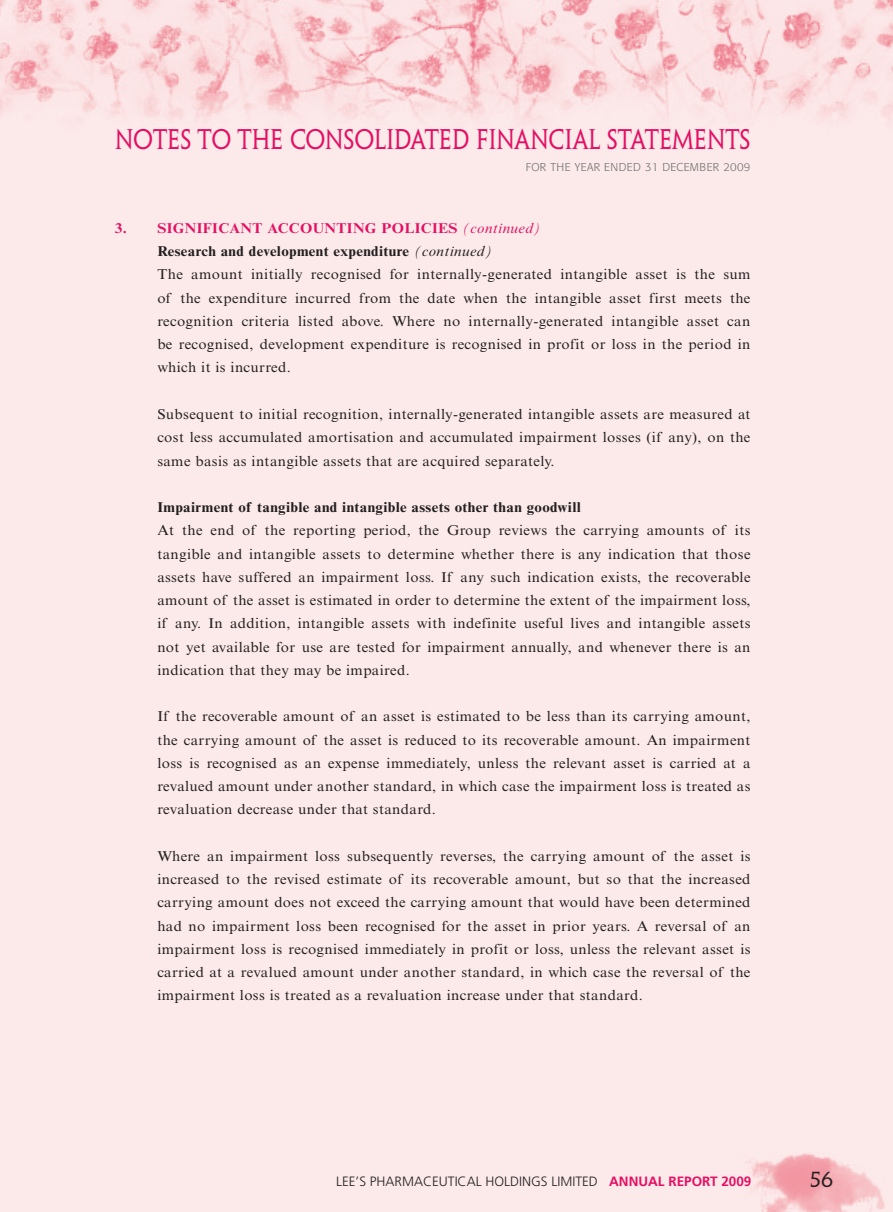
<style>
.page{position:relative;width:893px;height:1212px;background:#fceaea}
.page>*{position:absolute;margin:0;border:0;box-sizing:border-box;transform-origin:0 0}
.t1{font:25.5px "Penumbra Serif Std";color:#e50f63;scale:.87 1}
.t2{font:19.5px "Penumbra Serif Std";color:#231f20}
.t3{font:14.25px/23.2px "Times New Roman MT Std";letter-spacing:.025em;color:#231f20;text-align:justify;scale:1.05 1}
.t4{font:700 14.25px "Times New Roman MT Std";letter-spacing:.025em;color:#231f20;scale:1.05 1}
.t5{font:300 13.5px "Frutiger LT Std";color:#231f20}
.t6{font:300 11.25px "Formata";letter-spacing:.03em;color:#6c6d70}
.s1{font-weight:700;color:#e50f63}
.s2{font-style:italic;color:#e50f63}
.s3{font-weight:700}
.s4{font-style:italic}
</style>
<div class="page">
<h1 class="t1" style="left:115px;top:125px;width:732px">NOTES TO THE CONSOLIDATED FINANCIAL STATEMENTS</h1>
<p class="t6" style="left:526px;top:163px;width:226px">FOR THE YEAR ENDED 31 DECEMBER 2009</p>
<p class="t3" style="left:157px;top:218px;width:566px;text-align:left;text-indent:-43px"><span class="s1">3. SIGNIFICANT ACCOUNTING POLICIES</span> <span class="s2">(continued)<br></span><span class="s3">Research and development expenditure</span> <span class="s4">(continued)<br></span>The amount initially recognised for internally-generated intangible asset is the sum of the expenditure incurred from the date when the intangible asset first meets the recognition criteria listed above. Where no internally-generated intangible asset can be recognised, development expenditure is recognised in profit or loss in the period in which it is incurred.</p>
<p class="t3" style="left:157px;top:404px;width:566px">Subsequent to initial recognition, internally-generated intangible assets are measured at cost less accumulated amortisation and accumulated impairment losses (if any), on the same basis as intangible assets that are acquired separately.</p>
<p class="t4" style="left:157px;top:499px;width:405px">Impairment of tangible and intangible assets other than goodwill</p>
<p class="t3" style="left:157px;top:520px;width:566px">At the end of the reporting period, the Group reviews the carrying amounts of its tangible and intangible assets to determine whether there is any indication that those assets have suffered an impairment loss. If any such indication exists, the recoverable amount of the asset is estimated in order to determine the extent of the impairment loss, if any. In addition, intangible assets with indefinite useful lives and intangible assets not yet available for use are tested for impairment annually, and whenever there is an indication that they may be impaired.</p>
<p class="t3" style="left:157px;top:706px;width:566px">If the recoverable amount of an asset is estimated to be less than its carrying amount, the carrying amount of the asset is reduced to its recoverable amount. An impairment loss is recognised as an expense immediately, unless the relevant asset is carried at a revalued amount under another standard, in which case the impairment loss is treated as revaluation decrease under that standard.</p>
<p class="t3" style="left:157px;top:846px;width:566px">Where an impairment loss subsequently reverses, the carrying amount of the asset is increased to the revised estimate of its recoverable amount, but so that the increased carrying amount does not exceed the carrying amount that would have been determined had no impairment loss been recognised for the asset in prior years. A reversal of an impairment loss is recognised immediately in profit or loss, unless the relevant asset is carried at a revalued amount under another standard, in which case the reversal of the impairment loss is treated as a revaluation increase under that standard.</p>
<p class="t5" style="left:336px;top:1173px;width:417px">LEE’S PHARMACEUTICAL HOLDINGS LIMITED <span class="s1">ANNUAL REPORT 2009</span></p>
<h2 class="t2" style="left:810px;top:1168px;width:24px">56</h2>
</div>
